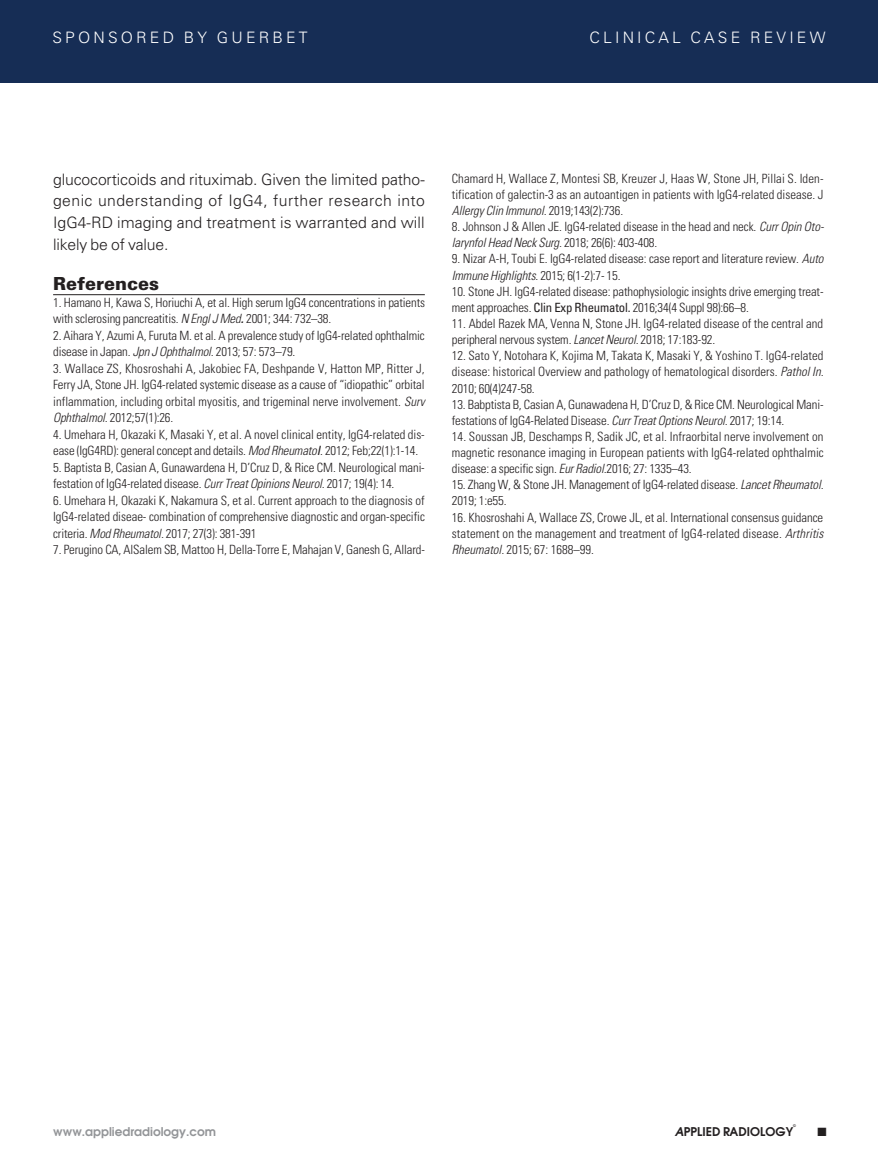
<style>
.page{position:relative;width:878px;height:1175px;background:#fff}
.page>*{position:absolute;margin:0;border:0;box-sizing:border-box;transform-origin:0 0}
.sponsored-case-subhe{font:900 18px "Univers";color:#231f20}
.sponsored-case-body{font:300 15.75px/21.8px "Univers";letter-spacing:.005em;color:#231f20;text-align:justify}
.t1{font:300 15.75px "Univers";letter-spacing:.2em;color:#fff}
.sponsored-case-refs{font:300 condensed 12.75px/16.2px "Univers";letter-spacing:-.01em;color:#231f20}
.t2{font:600 12px "Avant Garde";color:#939598}
.t3{font:600 12px "Avant Garde";color:#231f20}
.t4{font:12px "Zapf Dingbats ITC";color:#231f20}
.t5{font:600 3.75px "Avant Garde";color:#231f20}
.s1{font-style:italic}
.s2{font-weight:400;font-style:italic;font-stretch:normal}
.s3{font-weight:400}
</style>
<div class="page">
<div style="left:0;top:0;width:878px;height:82px;background:#162d55"></div>
<hr style="left:53px;top:294px;width:372px;height:1px;background:#231f20">
<p class="t1" style="left:52px;top:28px;width:256px">SPONSORED BY GUERBET</p>
<p class="t1" style="left:589px;top:28px;width:237px">CLINICAL CASE REVIEW</p>
<p class="sponsored-case-body" style="left:53px;top:168px;width:373px">glucocorticoids and rituximab. Given the limited patho&shy;genic understanding of IgG4, further research into IgG4-RD imaging and treatment is warranted and will likely be of value.</p>
<p class="sponsored-case-subhe" style="left:53px;top:272px;width:107px">References</p>
<p class="sponsored-case-refs" style="left:53px;top:294px;width:373px">1. Hamano H, Kawa S, Horiuchi A, et al. High serum IgG4 concentrations in patients with sclerosing pancreatitis. <span class="s1">N Engl J Med</span><span class="s2">.</span> 2001; 344: 732–38.</p>
<p class="sponsored-case-refs" style="left:53px;top:327px;width:373px">2. Aihara Y, Azumi A, Furuta M. et al. A prevalence study of IgG4-related ophthalmic disease in Japan. <span class="s1">Jpn J Ophthalmol.</span> 2013; 57: 573–79.</p>
<p class="sponsored-case-refs" style="left:53px;top:360px;width:373px;text-align:justify">3. Wallace ZS, Khosroshahi A, Jakobiec FA, Deshpande V, Hatton MP, Ritter J, Ferry JA, Stone JH. IgG4-related systemic disease as a cause of “idiopathic” orbital inflammation, including orbital myositis, and trigeminal nerve involvement. <span class="s1">Surv Ophthalmol.</span> 2012;57(1):26.</p>
<p class="sponsored-case-refs" style="left:53px;top:426px;width:373px">4. Umehara H, Okazaki K, Masaki Y, et al. A novel clinical entity, IgG4-related dis&shy;ease (IgG4RD): general concept and details. <span class="s1">Mod Rheumato</span><span class="s2">l</span>. 2012; Feb;22(1):1-14.</p>
<p class="sponsored-case-refs" style="left:53px;top:459px;width:373px">5. Baptista B, Casian A, Gunawardena H, D’Cruz D, &amp; Rice CM. Neurological mani&shy;festation of IgG4-related disease. <span class="s1">Curr Treat Opinions Neurol.</span> 2017; 19(4): 14.</p>
<p class="sponsored-case-refs" style="left:53px;top:492px;width:373px;text-align:justify">6. Umehara H, Okazaki K, Nakamura S, et al. Current approach to the diagnosis of IgG4-related diseae- combination of comprehensive diagnostic and organ-specific criteria. <span class="s1">Mod Rheumatol.</span> 2017; 27(3): 381-391</p>
<p class="sponsored-case-refs" style="left:53px;top:541px;width:373px">7. Perugino CA, AlSalem SB, Mattoo H, Della-Torre E, Mahajan V, Ganesh G, Allard-</p>
<p class="sponsored-case-refs" style="left:452px;top:170px;width:373px;text-align:justify">Chamard H, Wallace Z, Montesi SB, Kreuzer J, Haas W, Stone JH, Pillai S. Iden&shy;tification of galectin-3 as an autoantigen in patients with IgG4-related disease. J <span class="s1">Allergy Clin Immunol.</span> 2019;143(2):736.</p>
<p class="sponsored-case-refs" style="left:452px;top:219px;width:373px">8. Johnson J &amp; Allen JE. IgG4-related disease in the head and neck. <span class="s1">Curr Opin Oto&shy;larynfol Head Neck Surg.</span> 2018; 26(6): 403-408.</p>
<p class="sponsored-case-refs" style="left:452px;top:251px;width:373px">9. Nizar A-H, Toubi E. IgG4-related disease: case report and literature review. <span class="s1">Auto<br>Immune Highlights</span>. 2015; 6(1-2):7- 15.</p>
<p class="sponsored-case-refs" style="left:452px;top:283px;width:373px">10. Stone JH. IgG4-related disease: pathophysiologic insights drive emerging treat&shy;ment approaches. <span class="s3">Clin Exp Rheumatol.</span> 2016;34(4 Suppl 98):66–8.</p>
<p class="sponsored-case-refs" style="left:452px;top:315px;width:373px">11. Abdel Razek MA, Venna N, Stone JH. IgG4-related disease of the central and peripheral nervous system. <span class="s1">Lancet Neurol.</span> 2018; 17:183-92.</p>
<p class="sponsored-case-refs" style="left:452px;top:348px;width:373px;text-align:justify">12. Sato Y, Notohara K, Kojima M, Takata K, Masaki Y, &amp; Yoshino T. IgG4-related disease: historical Overview and pathology of hematological disorders. <span class="s1">Pathol In.<br></span>2010; 60(4)247-58.</p>
<p class="sponsored-case-refs" style="left:452px;top:396px;width:373px">13. Babptista B, Casian A, Gunawadena H, D’Cruz D, &amp; Rice CM. Neurological Mani&shy;festations of IgG4-Related Disease. <span class="s1">Curr Treat Options Neurol.</span> 2017; 19:14.</p>
<p class="sponsored-case-refs" style="left:452px;top:428px;width:373px;text-align:justify">14. Soussan JB, Deschamps R, Sadik JC, et al. Infraorbital nerve involvement on magnetic resonance imaging in European patients with IgG4-related ophthalmic disease: a specific sign. <span class="s1">Eur Radiol.</span>2016; 27: 1335–43.</p>
<p class="sponsored-case-refs" style="left:452px;top:477px;width:373px">15. Zhang W, &amp; Stone JH. Management of IgG4-related disease. <span class="s1">Lancet Rheumatol.<br></span>2019; 1:e55.</p>
<p class="sponsored-case-refs" style="left:452px;top:509px;width:373px;text-align:justify">16. Khosroshahi A, Wallace ZS, Crowe JL, et al. International consensus guidance statement on the management and treatment of IgG4-related disease. <span class="s1">Arthritis Rheumatol.</span> 2015; 67: 1688–99.</p>
<p class="t5" style="left:793px;top:1123px;width:4px">©</p>
<p class="t2" style="left:53px;top:1123px;width:164px">www.appliedradiology.com</p>
<p class="t3" style="left:675px;top:1123px;width:120px"><span class="s1">A</span>PPLIED RADIOLOGY</p>
<p class="t4" style="left:817px;top:1126px;width:11px">■</p>
</div>
